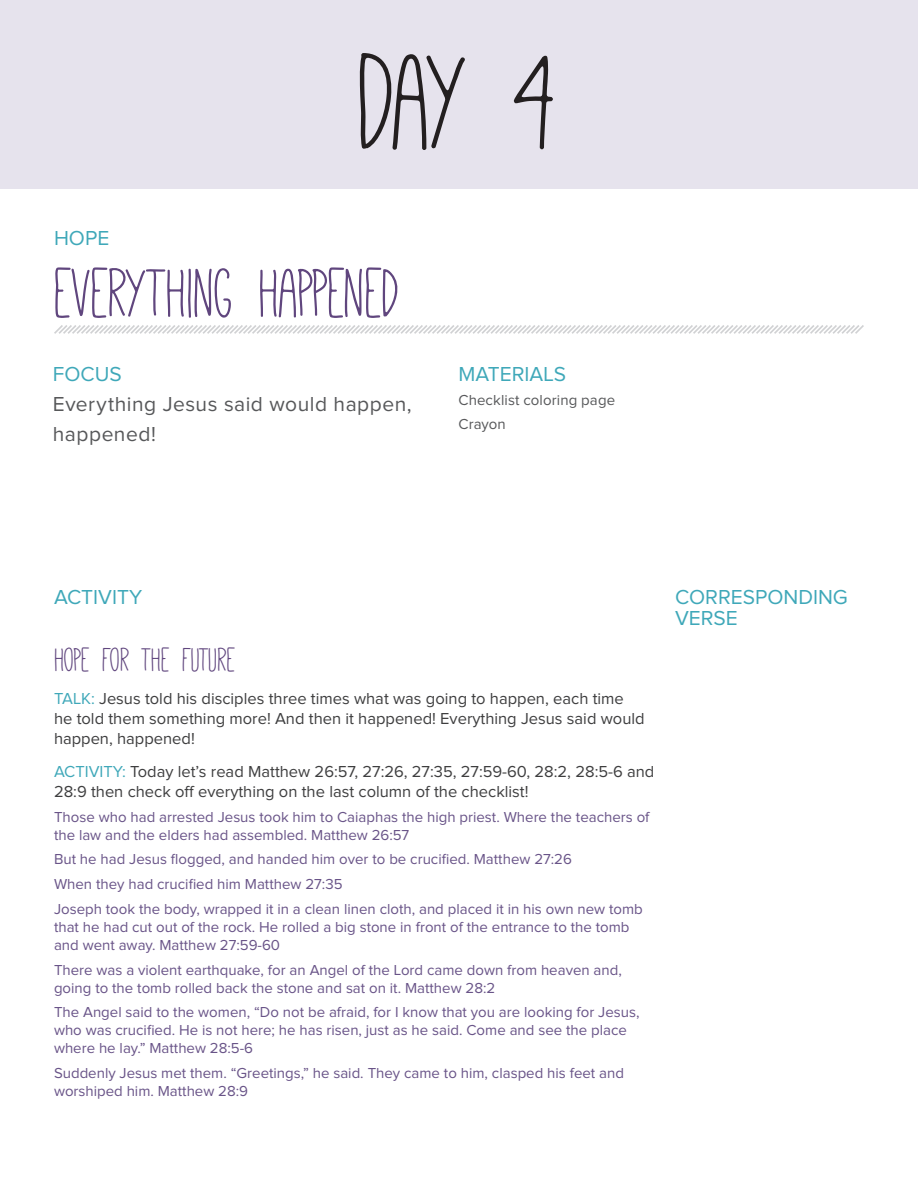
<style>
.page{position:relative;width:918px;height:1188px;background:#fff}
.page>*{position:absolute;margin:0;border:0;box-sizing:border-box;transform-origin:0 0}
.t1{font:153px "Mathlete Skinny";color:#231f20}
.subhead_1{font:78px "Mathlete Skinny";letter-spacing:-.03em;color:#60467e}
.subhead_1-2{font:37.5px "Mathlete Skinny";letter-spacing:-.025em;color:#60467e}
.subhead_1-3{font:21px/21px "Proxima Nova";color:#3fa8b9}
.t2{font:21px/30px "Proxima Nova";letter-spacing:.025em;color:#57585a}
.list{font:16.5px/19.8px "Proxima Nova";color:#3e3e3f}
.WORD{font:15px/18px "Proxima Nova";color:#695488}
.Materials{font:15px "Proxima Nova";letter-spacing:.01em;color:#57585a}
.s1{color:#3fa8b9}
</style>
<div class="page">
<div style="left:0;top:0;width:918px;height:189px;background:#e6e3ed"></div>
<svg style="left:54px;top:325px;width:810px;height:9px"></svg>
<p class="t1" style="left:358px;top:29px;width:203px">DAY 4</p>
<p class="subhead_1-3" style="left:54px;top:228px;width:57px">HOPE</p>
<p class="subhead_1" style="left:54px;top:256px;width:348px">EVERYTHING HAPPENED</p>
<p class="subhead_1-3" style="left:53px;top:364px;width:70px">FOCUS</p>
<p class="t2" style="left:53px;top:389px;width:360px">Everything Jesus said would happen, happened!</p>
<p class="subhead_1-3" style="left:458px;top:364px;width:109px">MATERIALS</p>
<p class="Materials" style="left:458px;top:393px;width:158px">Checklist coloring page</p>
<p class="Materials" style="left:458px;top:417px;width:49px">Crayon</p>
<p class="subhead_1-3" style="left:54px;top:588px;width:90px">ACTIVITY</p>
<p class="subhead_1-2" style="left:54px;top:642px;width:184px">HOPE FOR THE FUTURE</p>
<p class="list" style="left:54px;top:689px;width:592px"><span class="s1">TALK:</span> Jesus told his disciples three times what was going to happen, each time he told them something more! And then it happened! Everything Jesus said would happen, happened!</p>
<p class="list" style="left:54px;top:762px;width:602px"><span class="s1">ACTIVITY:</span> Today let’s read Matthew 26:57, 27:26, 27:35, 27:59-60, 28:2, 28:5-6 and<br>28:9 then check off everything on the last column of the checklist!</p>
<p class="WORD" style="left:54px;top:808px;width:597px">Those who had arrested Jesus took him to Caiaphas the high priest. Where the teachers of the law and the elders had assembled. Matthew 26:57</p>
<p class="WORD" style="left:54px;top:851px;width:519px">But he had Jesus flogged, and handed him over to be crucified. Matthew 27:26</p>
<p class="WORD" style="left:54px;top:876px;width:290px">When they had crucified him Matthew 27:35</p>
<p class="WORD" style="left:54px;top:901px;width:590px">Joseph took the body, wrapped it in a clean linen cloth, and placed it in his own new tomb that he had cut out of the rock. He rolled a big stone in front of the entrance to the tomb and went away. Matthew 27:59-60</p>
<p class="WORD" style="left:54px;top:961px;width:569px">There was a violent earthquake, for an Angel of the Lord came down from heaven and, going to the tomb rolled back the stone and sat on it. Matthew 28:2</p>
<p class="WORD" style="left:54px;top:1004px;width:587px">The Angel said to the women, “Do not be afraid, for I know that you are looking for Jesus, who was crucified. He is not here; he has risen, just as he said. Come and see the place where he lay.” Matthew 28:5-6</p>
<p class="WORD" style="left:54px;top:1065px;width:572px">Suddenly Jesus met them. “Greetings,” he said. They came to him, clasped his feet and worshiped him. Matthew 28:9</p>
<p class="subhead_1-3" style="left:675px;top:588px;width:174px">CORRESPONDING<br>VERSE</p>
</div>
